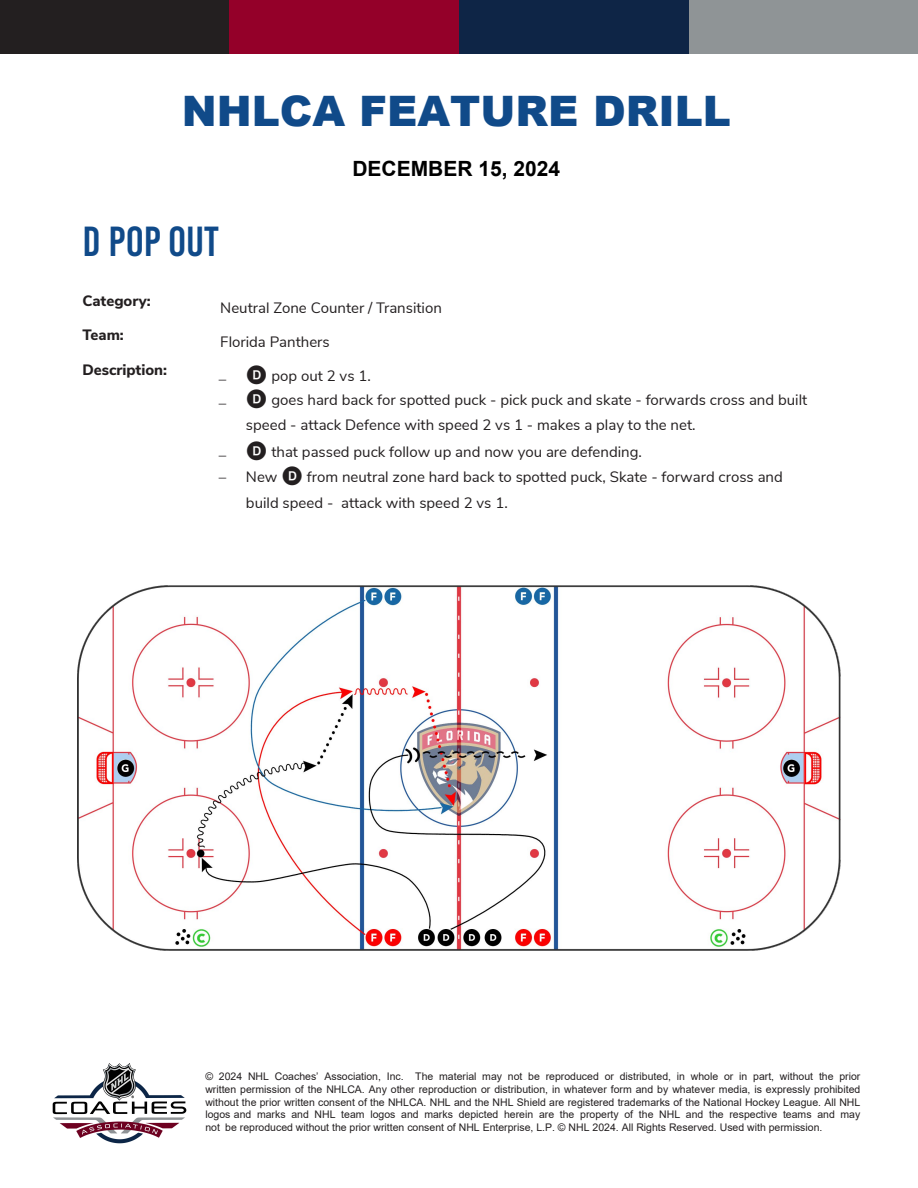
<style>
.page{position:relative;width:918px;height:1188px;background:#fff}
.page>*{position:absolute;margin:0;border:0;box-sizing:border-box;transform-origin:0 0}
.t1{font:900 42px "Arial";color:#104a89}
.t2{font:42px "Bebas Kai";color:#104a89}
.t3{font:700 21px "Arial";color:#000}
.t4{font:15px/25px "Nunito Sans";color:#231f20}
.t5{font:800 15px "Nunito Sans";color:#231f20}
.t6{font:10.5px/12.6px "Arial";color:#231f20;text-align:justify}
.s1{font-style:inherit}
</style>
<div class="page">
<div style="left:0;top:0;width:230px;height:54px;background:#231f20"></div>
<div style="left:688px;top:0;width:230px;height:54px;background:#8f9496"></div>
<div style="left:459px;top:0;width:229px;height:54px;background:#0e2546"></div>
<div style="left:230px;top:0;width:229px;height:54px;background:#940029"></div>
<img style="left:52px;top:1063px;width:135px;height:81px">
<img style="left:77px;top:585px;width:763px;height:365px">
<h1 class="t1" style="left:182px;top:80px;width:551px">NHLCA FEATURE DRILL</h1>
<h2 class="t3" style="left:352px;top:154px;width:209px">DECEMBER 1<span class="s1">5</span>, 2024</h2>
<h1 class="t2" style="left:82px;top:219px;width:138px">D Pop Out</h1>
<h3 class="t5" style="left:82px;top:290px;width:70px">Category:</h3>
<h3 class="t5" style="left:82px;top:324px;width:43px">Team:</h3>
<h3 class="t5" style="left:82px;top:359px;width:86px">Description:</h3>
<h3 class="t4" style="left:220px;top:294px;width:223px">Neutral Zone Counter / Transition</h3>
<h3 class="t4" style="left:220px;top:329px;width:111px">Florida Panthers</h3>
<h3 class="t4" style="left:219px;top:365px;width:9px">–</h3>
<h3 class="t4" style="left:271px;top:362px;width:101px">pop out 2 vs 1.</h3>
<h3 class="t4" style="left:219px;top:389px;width:9px">–</h3>
<h3 class="t4" style="left:246px;top:386px;width:563px;text-indent:25px">goes hard back for spotted puck - pick puck and skate - forwards cross and built speed - attack Defence with speed 2 vs 1 - makes a play to the net.</h3>
<h3 class="t4" style="left:219px;top:441px;width:9px">–</h3>
<h3 class="t4" style="left:271px;top:438px;width:372px">that passed puck follow up and now you are defending.</h3>
<h3 class="t4" style="left:219px;top:464px;width:60px">– New</h3>
<h3 class="t4" style="left:246px;top:463px;width:538px;line-height:25.8px;text-indent:61px">from neutral zone hard back to spotted puck, Skate - forward cross and build speed - attack with speed 2 vs 1.</h3>
<p class="t6" style="left:205px;top:1070px;width:656px">© 2024 NHL Coaches’ Association, Inc. The material may not be reproduced or distributed, in whole or in part, without the prior written permission of the NHLCA. Any other reproduction or distribution, in whatever form and by whatever media, is expressly prohibited without the prior written consent of the NHLCA. NHL and the NHL Shield are registered trademarks of the National Hockey League. All NHL logos and marks and NHL team logos and marks depicted herein are the property of the NHL and the respective teams and may not be reproduced without the prior written consent of NHL Enterprise, L.P. © NHL 2024. All Rights Reserved. Used with permission.</p>
</div>
